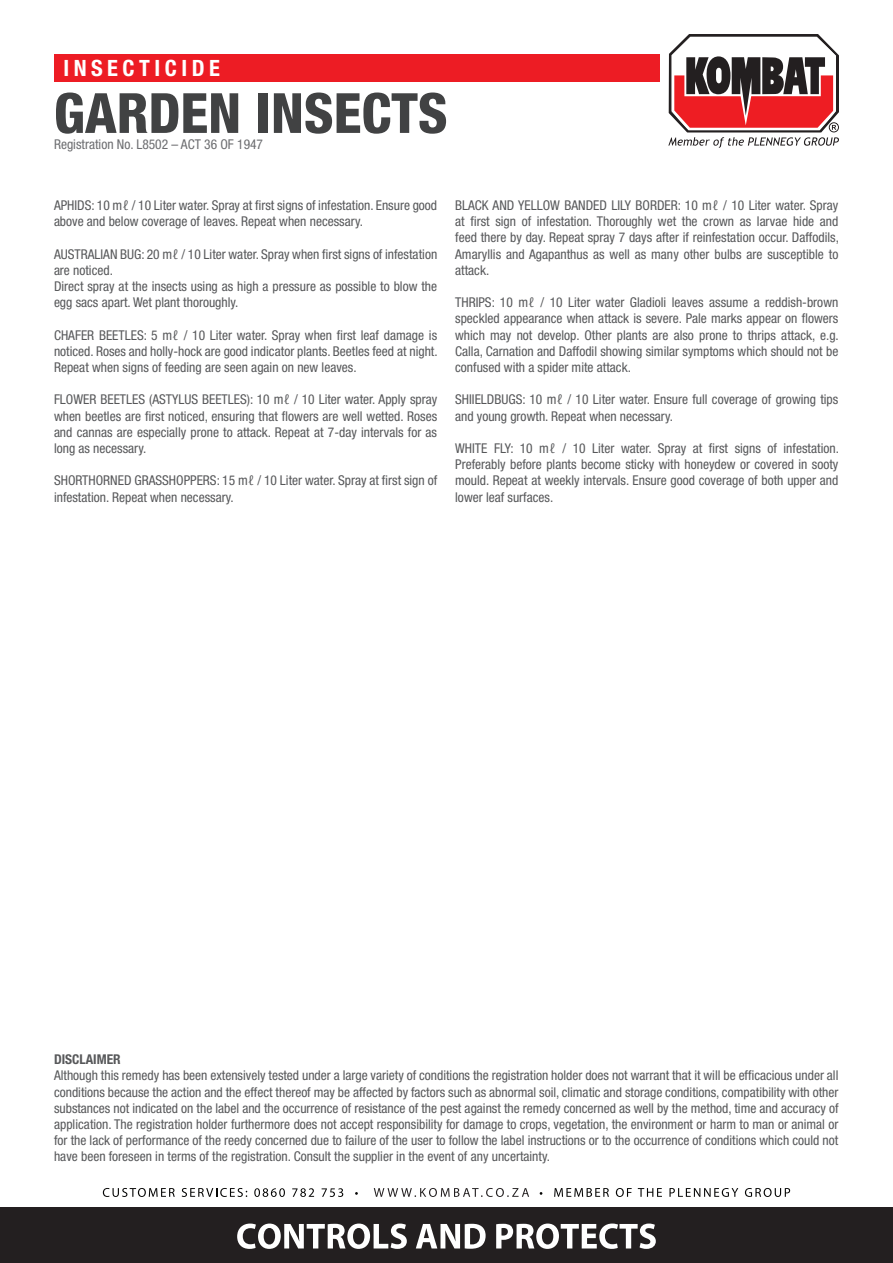
<style>
.page{position:relative;width:893px;height:1263px;background:#fff}
.page>*{position:absolute;margin:0;border:0;box-sizing:border-box;transform-origin:0 0}
.t1{font:800 condensed 55.5px "Helvetica Neue LT Pro";color:#414243}
.t2{font:700 condensed 22.5px "Helvetica Neue LT Pro";letter-spacing:.2em;color:#fff}
.t3{font:condensed 13.5px/16.2px "Helvetica Neue LT Pro";color:#57585a;text-align:justify}
.t4{font:condensed 13.5px "Helvetica Neue LT Pro";color:#6c6d70}
.t5{font:700 condensed 13.5px "Helvetica Neue LT Pro";color:#57585a}
</style>
<div class="page">
<div style="left:54px;top:54px;width:605px;height:28px;background:#ed1c24"></div>
<div style="left:0;top:1208px;width:893px;height:55px;background:#231f20"></div>
<svg style="left:669px;top:34px;width:170px;height:114px"></svg>
<svg style="left:237px;top:1223px;width:170px;height:26px"></svg>
<svg style="left:416px;top:1224px;width:70px;height:25px"></svg>
<svg style="left:496px;top:1223px;width:160px;height:26px"></svg>
<svg style="left:103px;top:1188px;width:72px;height:9px"></svg>
<svg style="left:182px;top:1188px;width:65px;height:9px"></svg>
<svg style="left:254px;top:1188px;width:31px;height:9px"></svg>
<svg style="left:292px;top:1188px;width:22px;height:9px"></svg>
<svg style="left:322px;top:1188px;width:21px;height:9px"></svg>
<svg style="left:554px;top:1188px;width:55px;height:9px"></svg>
<svg style="left:616px;top:1188px;width:16px;height:9px"></svg>
<svg style="left:638px;top:1188px;width:24px;height:9px"></svg>
<svg style="left:669px;top:1188px;width:69px;height:9px"></svg>
<svg style="left:745px;top:1188px;width:45px;height:9px"></svg>
<svg style="left:374px;top:1188px;width:155px;height:9px"></svg>
<p class="t2" style="left:63px;top:54px;width:158px">INSECTICIDE</p>
<p class="t1" style="left:54px;top:79px;width:395px">GARDEN INSECTS</p>
<p class="t4" style="left:54px;top:137px;width:211px">Registration No. L8502 – ACT 36 OF 1947</p>
<p class="t3" style="left:54px;top:197px;width:385px">APHIDS: 10 mℓ / 10 Liter water. Spray at first signs of infestation. Ensure good above and below coverage of leaves. Repeat when necessary.</p>
<p class="t3" style="left:54px;top:246px;width:385px">AUSTRALIAN BUG: 20 mℓ / 10 Liter water. Spray when first signs of infestation are noticed.</p>
<p class="t3" style="left:54px;top:278px;width:385px">Direct spray at the insects using as high a pressure as possible to blow the egg sacs apart. Wet plant thoroughly.</p>
<p class="t3" style="left:54px;top:327px;width:385px">CHAFER BEETLES: 5 mℓ / 10 Liter water. Spray when first leaf damage is noticed. Roses and holly-hock are good indicator plants. Beetles feed at night.<br>Repeat when signs of feeding are seen again on new leaves.</p>
<p class="t3" style="left:54px;top:391px;width:385px">FLOWER BEETLES (ASTYLUS BEETLES): 10 mℓ / 10 Liter water. Apply spray when beetles are first noticed, ensuring that flowers are well wetted. Roses and cannas are especially prone to attack. Repeat at 7-day intervals for as long as necessary.</p>
<p class="t3" style="left:54px;top:472px;width:385px">SHORTHORNED GRASSHOPPERS: 15 mℓ / 10 Liter water. Spray at first sign of infestation. Repeat when necessary.</p>
<p class="t3" style="left:455px;top:197px;width:385px">BLACK AND YELLOW BANDED LILY BORDER: 10 mℓ / 10 Liter water. Spray at first sign of infestation. Thoroughly wet the crown as larvae hide and feed there by day. Repeat spray 7 days after if reinfestation occur. Daffodils, Amaryllis and Agapanthus as well as many other bulbs are susceptible to attack.</p>
<p class="t3" style="left:455px;top:294px;width:385px">THRIPS: 10 mℓ / 10 Liter water Gladioli leaves assume a reddish-brown speckled appearance when attack is severe. Pale marks appear on flowers which may not develop. Other plants are also prone to thrips attack, e.g.<br>Calla, Carnation and Daffodil showing similar symptoms which should not be confused with a spider mite attack.</p>
<p class="t3" style="left:455px;top:391px;width:385px">SHIIELDBUGS: 10 mℓ / 10 Liter water. Ensure full coverage of growing tips and young growth. Repeat when necessary.</p>
<p class="t3" style="left:455px;top:440px;width:385px">WHITE FLY: 10 mℓ / 10 Liter water. Spray at first signs of infestation.<br>Preferably before plants become sticky with honeydew or covered in sooty mould. Repeat at weekly intervals. Ensure good coverage of both upper and lower leaf surfaces.</p>
<p class="t5" style="left:54px;top:1051px;width:68px">DISCLAIMER</p>
<p class="t3" style="left:54px;top:1067px;width:786px">Although this remedy has been extensively tested under a large variety of conditions the registration holder does not warrant that it will be efficacious under all conditions because the action and the effect thereof may be affected by factors such as abnormal soil, climatic and storage conditions, compatibility with other substances not indicated on the label and the occurrence of resistance of the pest against the remedy concerned as well by the method, time and accuracy of application. The registration holder furthermore does not accept responsibility for damage to crops, vegetation, the environment or harm to man or animal or for the lack of performance of the reedy concerned due to failure of the user to follow the label instructions or to the occurrence of conditions which could not have been foreseen in terms of the registration. Consult the supplier in the event of any uncertainty.</p>
</div>
